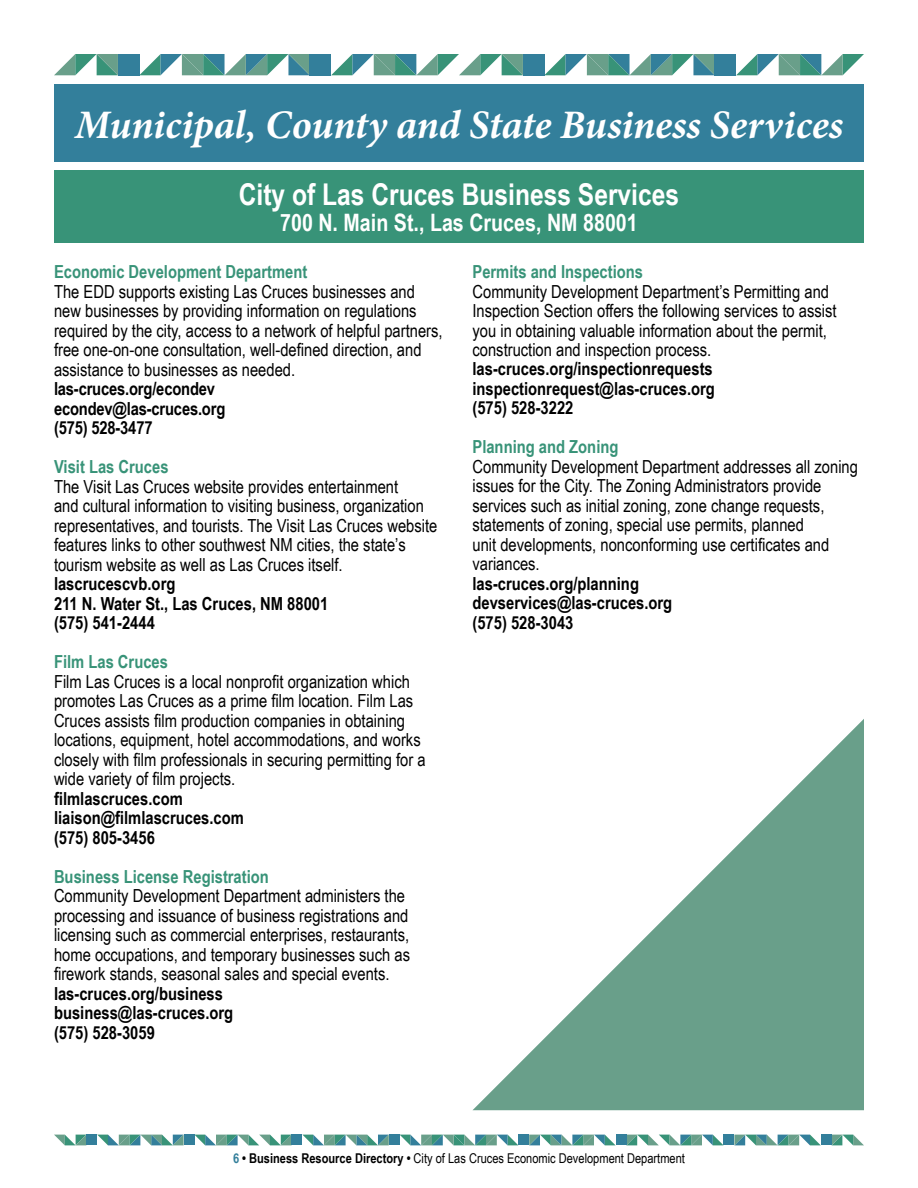
<style>
.page{position:relative;width:918px;height:1188px;background:#fff}
.page>*{position:absolute;margin:0;border:0;box-sizing:border-box;transform-origin:0 0}
.t1{font:italic 700 40.5px "Minion Pro";letter-spacing:-.005em;color:#fff}
.t2{font:700 30px "Arial Narrow";color:#fff}
.t3{font:700 24px "Arial Narrow";color:#fff}
.t4{font:18px/19.5px "Arial Narrow";color:#000}
.t5{font:700 18px/19.5px "Arial Narrow";color:#000}
.t6{font:700 18px "Arial Narrow";color:#389378}
.t7{font:13.5px "Arial Narrow";color:#000}
.s1{font-weight:700;color:#337f9b}
.s2{font-weight:700}
</style>
<div class="page">
<svg style="left:54px;top:1135px;width:32px;height:10px"></svg>
<svg style="left:97px;top:1135px;width:87px;height:10px"></svg>
<div style="left:86px;top:1135px;width:11px;height:10px;background:#337f9b"></div>
<div style="left:184px;top:1135px;width:10px;height:10px;background:#337f9b"></div>
<svg style="left:194px;top:1135px;width:98px;height:10px"></svg>
<svg style="left:303px;top:1135px;width:86px;height:10px"></svg>
<div style="left:292px;top:1135px;width:10px;height:10px;background:#337f9b"></div>
<div style="left:389px;top:1135px;width:11px;height:10px;background:#337f9b"></div>
<svg style="left:832px;top:1135px;width:32px;height:10px"></svg>
<svg style="left:734px;top:1135px;width:87px;height:10px"></svg>
<div style="left:821px;top:1135px;width:11px;height:10px;background:#337f9b"></div>
<div style="left:724px;top:1135px;width:10px;height:10px;background:#337f9b"></div>
<svg style="left:626px;top:1135px;width:98px;height:10px"></svg>
<svg style="left:529px;top:1135px;width:86px;height:10px"></svg>
<svg style="left:400px;top:1135px;width:118px;height:10px"></svg>
<div style="left:616px;top:1135px;width:10px;height:10px;background:#337f9b"></div>
<div style="left:518px;top:1135px;width:11px;height:10px;background:#337f9b"></div>
<div style="left:54px;top:84px;width:810px;height:78px;background:#337f9b"></div>
<svg style="left:54px;top:54px;width:64px;height:21px"></svg>
<svg style="left:139px;top:54px;width:171px;height:21px"></svg>
<div style="left:118px;top:54px;width:21px;height:21px;background:#337f9b"></div>
<div style="left:310px;top:54px;width:21px;height:21px;background:#337f9b"></div>
<svg style="left:331px;top:54px;width:192px;height:21px"></svg>
<svg style="left:544px;top:54px;width:171px;height:21px"></svg>
<svg style="left:736px;top:54px;width:128px;height:21px"></svg>
<div style="left:523px;top:54px;width:21px;height:21px;background:#337f9b"></div>
<div style="left:715px;top:54px;width:21px;height:21px;background:#337f9b"></div>
<div style="left:54px;top:171px;width:810px;height:72px;background:#389378"></div>
<svg style="left:473px;top:719px;width:391px;height:391px"></svg>
<h1 class="t1" style="left:75px;top:96px;width:770px">Municipal, County and State Business Services</h1>
<h2 class="t2" style="left:239px;top:177px;width:442px">City of Las Cruces Business Services</h2>
<h3 class="t3" style="left:280px;top:208px;width:359px">700 N. Main St., Las Cruces, NM 88001</h3>
<p class="t6" style="left:54px;top:261px;width:255px">Economic Development Department</p>
<p class="t4" style="left:54px;top:282px;width:390px">The EDD supports existing Las Cruces businesses and new businesses by providing information on regulations required by the city, access to a network of helpful partners, free one-on-one consultation, well-defined direction, and assistance to businesses as needed.</p>
<p class="t5" style="left:54px;top:379px;width:173px">las-cruces.org/econdev econdev@las-cruces.org (575) 528-3477</p>
<p class="t6" style="left:54px;top:456px;width:116px">Visit Las Cruces</p>
<p class="t4" style="left:54px;top:476px;width:385px">The Visit Las Cruces website provides entertainment<br>and cultural information to visiting business, organization representatives, and tourists. The Visit Las Cruces website features links to other southwest NM cities, the state’s tourism website as well as Las Cruces itself.</p>
<p class="t5" style="left:54px;top:574px;width:276px">lascrucescvb.org<br>211 N. Water St., Las Cruces, NM 88001 (575) 541-2444</p>
<p class="t6" style="left:54px;top:651px;width:116px">Film Las Cruces</p>
<p class="t4" style="left:54px;top:671px;width:373px">Film Las Cruces is a local nonprofit organization which promotes Las Cruces as a prime film location. Film Las Cruces assists film production companies in obtaining locations, equipment, hotel accommodations, and works closely with film professionals in securing permitting for a wide variety of film projects.</p>
<p class="t5" style="left:54px;top:788px;width:191px">filmlascruces.com liaison@filmlascruces.com (575) 805-3456</p>
<p class="t6" style="left:54px;top:866px;width:216px">Business License Registration</p>
<p class="t4" style="left:54px;top:886px;width:358px">Community Development Department administers the processing and issuance of business registrations and licensing such as commercial enterprises, restaurants, home occupations, and temporary businesses such as firework stands, seasonal sales and special events.</p>
<p class="t5" style="left:54px;top:983px;width:181px">las-cruces.org/business business@las-cruces.org (575) 528-3059</p>
<p class="t6" style="left:472px;top:261px;width:172px">Permits and Inspections</p>
<p class="t4" style="left:472px;top:281px;width:366px">Community Development Department’s Permitting and Inspection Section offers the following services to assist you in obtaining valuable information about the permit, construction and inspection process.</p>
<p class="t5" style="left:472px;top:359px;width:244px;text-align:justify">las-cruces.org/inspectionrequests inspectionrequest@las-cruces.org (575) 528-3222</p>
<p class="t6" style="left:472px;top:437px;width:147px">Planning and Zoning</p>
<p class="t4" style="left:472px;top:457px;width:387px">Community Development Department addresses all zoning issues for the City. The Zoning Administrators provide services such as initial zoning, zone change requests, statements of zoning, special use permits, planned<br>unit developments, nonconforming use certificates and variances.</p>
<p class="t5" style="left:472px;top:574px;width:201px">las-cruces.org/planning devservices@las-cruces.org (575) 528-3043</p>
<p class="t7" style="left:233px;top:1151px;width:453px"><span class="s1">6</span> <span class="s2">• Business Resource Directory •</span> City of Las Cruces Economic Development Department</p>
</div>
